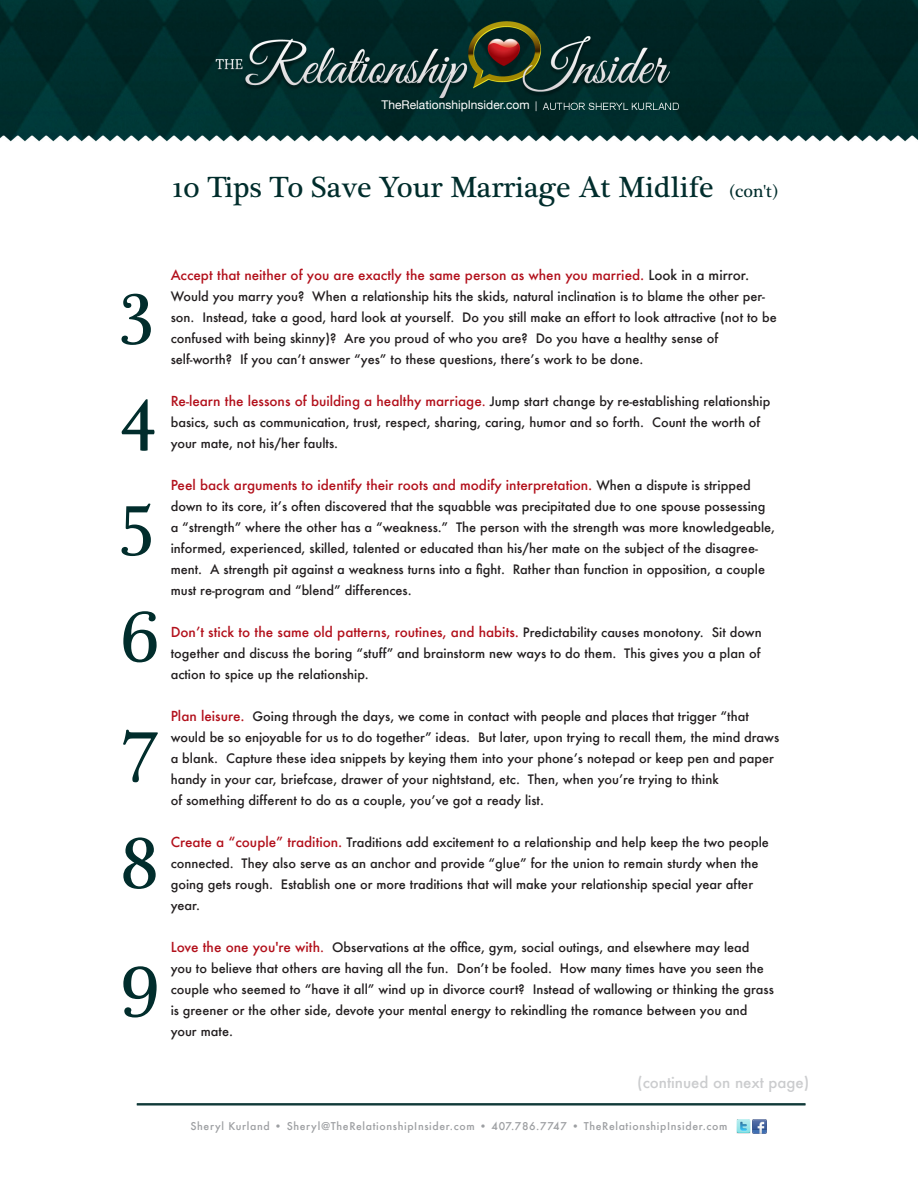
<style>
.page{position:relative;width:918px;height:1188px;background:#fff}
.page>*{position:absolute;margin:0;border:0;box-sizing:border-box;transform-origin:0 0}
.t1{font:77.4px "Plantagenet Cherokee";color:#012d2c}
.t2{font:30px "Plantagenet Cherokee";color:#012d2c}
.t3{font:500 15px "Futura";color:#cbccce}
.t4{font:500 13.5px "Futura";color:#b2101b}
.t5{font:500 12.75px/21px "Futura";color:#231f20}
.t6{font:12px "Helvetica Neue";color:#fff}
.t7{font:500 10.5px "Futura";letter-spacing:.06em;color:#9d9fa2}
.s1{font-size:9.75px}
.s2{font-size:18px}
.s3{color:#231f20}
.s4{font-size:12.75px}
.s5{font-size:12.75px;color:#231f20}
.s6{font-size:13.5px;color:#b2101b}
.s7{color:#b2101b}
</style>
<div class="page">
<img style="left:0;top:0;width:918px;height:142px">
<hr style="left:137px;top:1103px;width:668px;height:1px;background:#012d2c">
<hr style="left:137px;top:1104px;width:668px;height:1px;background:#012d2c">
<hr style="left:137px;top:1105px;width:668px;height:1px;background:#012d2c">
<img style="left:736px;top:1119px;width:31px;height:15px">
<p class="t6" style="left:382px;top:95px;width:157px">TheRelationshipInsider.com <span class="s1">|</span></p>
<p class="t2" style="left:172px;top:170px;width:608px">10 Tips To Save Your Marriage At Midlife <span class="s2">(con't)</span></p>
<p class="t1" style="left:121px;top:259px;width:34px">3</p>
<p class="t1" style="left:121px;top:365px;width:36px">4</p>
<p class="t1" style="left:121px;top:470px;width:35px">5</p>
<p class="t1" style="left:121px;top:591px;width:40px">6</p>
<p class="t1" style="left:121px;top:696px;width:38px">7</p>
<p class="t1" style="left:121px;top:817px;width:39px">8</p>
<p class="t1" style="left:121px;top:932px;width:40px">9</p>
<p class="t4" style="left:171px;top:266px;width:580px">Accept that neither of you are exactly the same person as when you married. <span class="s3">Look in a mirror.</span></p>
<p class="t5" style="left:171px;top:286px;width:608px">Would you marry you? When a relationship hits the skids, natural inclination is to blame the other per&shy;son. Instead, take a good, hard look at yourself. Do you still make an effort to look attractive (not to be confused with being skinny)? Are you proud of who you are? Do you have a healthy sense of self-worth? If you can’t answer “yes” to these questions, there’s work to be done.</p>
<p class="t4" style="left:171px;top:392px;width:601px">Re-learn the lessons of building a healthy marriage<span class="s4">.</span> <span class="s5">Jump start change by re-establishing relationship</span></p>
<p class="t5" style="left:171px;top:412px;width:591px">basics, such as communication, trust, respect, sharing, caring, humor and so forth. Count the worth of your mate, not his/her faults.</p>
<p class="t4" style="left:171px;top:476px;width:582px">Peel back arguments to identify their roots and modify interpretation. <span class="s5">When a dispute is stripped</span></p>
<p class="t5" style="left:171px;top:496px;width:606px">down to its core, it’s often discovered that the squabble was precipitated due to one spouse possessing a “strength” where the other has a “weakness.” The person with the strength was more knowledgeable, informed, experienced, skilled, talented or educated than his/her mate on the subject of the disagree&shy;ment. A strength pit against a weakness turns into a fight. Rather than function in opposition, a couple must re-program and “blend” differences.</p>
<p class="t4" style="left:171px;top:623px;width:592px">Don’t stick to the same old patterns, routines, and habits. <span class="s5">Predictability causes monotony. Sit down</span></p>
<p class="t5" style="left:171px;top:643px;width:591px">together and discuss the boring “stuff” and brainstorm new ways to do them. This gives you a plan of action to spice up the relationship.</p>
<p class="t5" style="left:171px;top:706px;width:610px"><span class="s6">Plan leisure.</span> Going through the days, we come in contact with people and places that trigger “that would be so enjoyable for us to do together” ideas. But later, upon trying to recall them, the mind draws a blank. Capture these idea snippets by keying them into your phone’s notepad or keep pen and paper handy in your car, briefcase, drawer of your nightstand, etc. Then, when you’re trying to think<br>of something different to do as a couple, you’ve got a ready list.</p>
<p class="t5" style="left:171px;top:832px;width:600px"><span class="s6">Create a “couple” tradition.</span> Traditions add excitement to a relationship and help keep the two people connected. They also serve as an anchor and provide “glue” for the union to remain sturdy when the going gets rough. Establish one or more traditions that will make your relationship special year after year.</p>
<p class="t5" style="left:171px;top:937px;width:605px"><span class="s6">Love the one you're with</span><span class="s7">.</span> Observations at the office, gym, social outings, and elsewhere may lead you to believe that others are having all the fun. Don’t be fooled. How many times have you seen the couple who seemed to “have it all” wind up in divorce court? Instead of wallowing or thinking the grass is greener or the other side, devote your mental energy to rekindling the romance between you and your mate.</p>
<p class="t3" style="left:637px;top:1072px;width:174px">(continued on next page)</p>
<p class="t7" style="left:190px;top:1119px;width:539px">Sheryl Kurland • Sheryl@TheRelationshipInsider.com • 407.786.7747 • TheRelationshipInsider.com</p>
</div>
